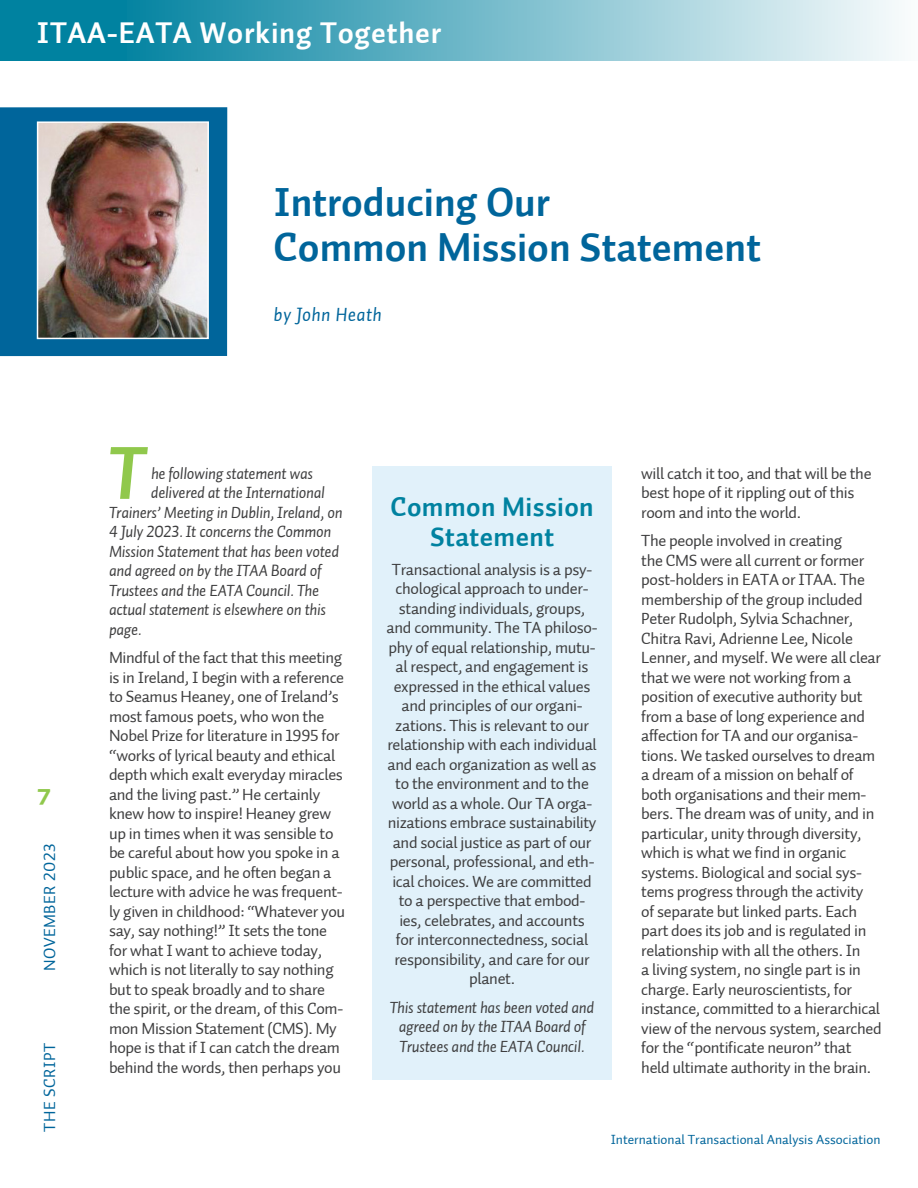
<style>
.page{position:relative;width:918px;height:1188px;background:#fff}
.page>*{position:absolute;margin:0;border:0;box-sizing:border-box;transform-origin:0 0}
.Initial_Cap{font:75px "Auto 1 Bold Italic LF";color:#90c84c}
.HD_1{font:40.5px/45px "Auto 2 Bold LF";color:#00659b}
.Section_bar_HD{font:30px "Auto 2 Bold LF";letter-spacing:.025em;color:#fff}
.t1{font:30px "Auto 3 Bold Sm Cp";color:#90c84c}
.HD_2{font:27px/30px "Auto 2 Bold LF";letter-spacing:.015em;color:#0082a0;text-align:center}
.byline{font:19.5px "Auto 1 Italic LF";letter-spacing:.015em;color:#00659b}
.basic_body_text{font:16.5px/19.5px "Auto 2 Regular LF";letter-spacing:-.02em;color:#3e3e3f}
.basic_body_text-2{font:16.5px/19.5px "Auto 1 Italic LF";letter-spacing:-.02em;color:#3e3e3f;text-align:center}
.footer_SCRIPT{font:16.5px "Auto 1 Regular LF";letter-spacing:.03em;color:#00659b}
.t2{font:13.5px "Auto 2 Regular LF";color:#00659b}
</style>
<div class="page">
<div style="left:110px;top:0;width:808px;height:60px;background:linear-gradient(to right,#00819f,#fafcfd)"></div>
<div style="left:0;top:0;width:127px;height:60px;background:#0082a0"></div>
<div style="left:373px;top:467px;width:239px;height:613px;background:#e1f1fa"></div>
<div style="left:0;top:107px;width:227px;height:249px;background:#00659b"></div>
<img style="left:40px;top:124px;width:166px;height:212px">
<div style="left:37px;top:121px;width:172px;height:218px;border:2px solid #fff"></div>
<p class="Section_bar_HD" style="left:37px;top:13px;width:406px">ITAA-EATA Working Together</p>
<p class="HD_1" style="left:274px;top:180px;width:489px">Introducing Our<br>Common Mission Statement</p>
<h3 class="t1" style="left:36px;top:777px;width:17px">7</h3>
<p class="footer_SCRIPT" style="left:39px;top:971px;width:129px;rotate:-90deg">NOVEMBER 2023</p>
<p class="footer_SCRIPT" style="left:39px;top:1132px;width:91px;rotate:-90deg">THE SCRIPT</p>
<p class="byline" style="left:274px;top:302px;width:110px">by John Heath</p>
<p class="Initial_Cap" style="left:108px;top:424px;width:38px">T</p>
<p class="basic_body_text-2" style="left:151px;top:463px;width:164px">he following statement was</p>
<p class="basic_body_text-2" style="left:151px;top:483px;width:176px">delivered at the International</p>
<p class="basic_body_text-2" style="left:109px;top:502px;width:235px">Trainers’ Meeting in Dublin, Ireland, on</p>
<p class="basic_body_text-2" style="left:109px;top:522px;width:224px">4 July 2023. It concerns the Common</p>
<p class="basic_body_text-2" style="left:109px;top:541px;width:232px">Mission Statement that has been voted</p>
<p class="basic_body_text-2" style="left:109px;top:561px;width:214px">and agreed on by the ITAA Board of</p>
<p class="basic_body_text-2" style="left:109px;top:580px;width:212px">Trustees and the EATA Council. The</p>
<p class="basic_body_text-2" style="left:109px;top:600px;width:219px">actual statement is elsewhere on this</p>
<p class="basic_body_text-2" style="left:109px;top:619px;width:34px">page.</p>
<p class="basic_body_text" style="left:109px;top:648px;width:238px">Mindful of the fact that this meeting is in Ireland, I begin with a reference to Seamus Heaney, one of Ireland’s most famous poets, who won the Nobel Prize for literature in 1995 for “works of lyrical beauty and ethical depth which exalt everyday miracles and the living past.” He certainly knew how to inspire! Heaney grew up in times when it was sensible to be careful about how you spoke in a public space, and he often began a lecture with advice he was frequent&shy;ly given in childhood: “Whatever you say, say nothing!” It sets the tone for what I want to achieve today, which is not literally to say nothing but to speak broadly and to share the spirit, or the dream, of this Com&shy;mon Mission Statement (CMS). My hope is that if I can catch the dream behind the words, then perhaps you</p>
<p class="HD_2" style="left:390px;top:492px;width:205px">Common Mission<br>Statement</p>
<p class="basic_body_text" style="left:387px;top:559px;width:212px;text-align:center">Transactional analysis is a psy&shy;chological approach to under&shy;standing individuals, groups, and community. The TA philoso&shy;phy of equal relationship, mutu&shy;al respect, and engagement is expressed in the ethical values and principles of our organi&shy;zations. This is relevant to our relationship with each individual and each organization as well as to the environment and to the world as a whole. Our TA orga&shy;nizations embrace sustainability and social justice as part of our personal, professional, and eth&shy;ical choices. We are committed to a perspective that embod&shy;ies, celebrates, and accounts<br>for interconnectedness, social responsibility, and care for our planet.</p>
<p class="basic_body_text-2" style="left:390px;top:997px;width:206px">This statement has been voted and agreed on by the ITAA Board of<br>Trustees and the EATA Council.</p>
<p class="basic_body_text" style="left:641px;top:464px;width:232px">will catch it too, and that will be the best hope of it rippling out of this room and into the world.</p>
<p class="basic_body_text" style="left:641px;top:531px;width:242px">The people involved in creating<br>the CMS were all current or former post-holders in EATA or ITAA. The membership of the group included Peter Rudolph, Sylvia Schachner, Chitra Ravi, Adrienne Lee, Nicole Lenner, and myself. We were all clear that we were not working from a position of executive authority but from a base of long experience and affection for TA and our organisa&shy;tions. We tasked ourselves to dream a dream of a mission on behalf of both organisations and their mem&shy;bers. The dream was of unity, and in particular, unity through diversity, which is what we find in organic systems. Biological and social sys&shy;tems progress through the activity<br>of separate but linked parts. Each part does its job and is regulated in relationship with all the others. In<br>a living system, no single part is in charge. Early neuroscientists, for instance, committed to a hierarchical view of the nervous system, searched for the “pontificate neuron” that held ultimate authority in the brain.</p>
<p class="t2" style="left:611px;top:1131px;width:271px">International Transactional Analysis Association</p>
</div>
